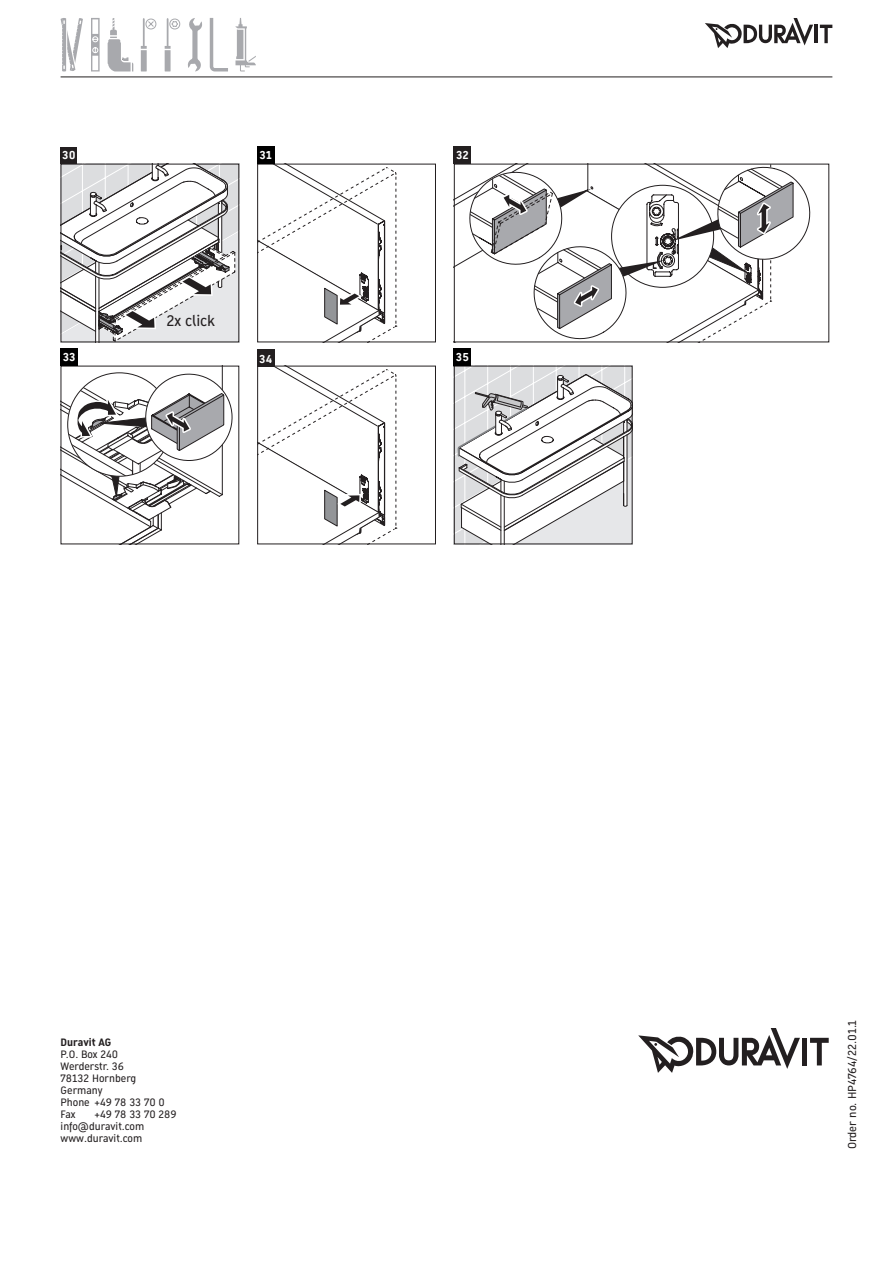
<style>
.page{position:relative;width:893px;height:1263px;background:#fff}
.page>*{position:absolute;margin:0;border:0;box-sizing:border-box;transform-origin:0 0}
.t1{font:15px "Dura Sans 110211";color:#231f20}
.t2{font:11.25px "Dura Sans 2014 c";color:#231f20}
.Bildnummern{font:700 11.25px "Dura Sans 2014 c";color:#fff}
.t3{font:10.5px/12px "Dura Sans 2014 c";color:#231f20}
.t4{font:700 10.5px "Dura Sans 2014 c";color:#231f20}
</style>
<div class="page">
<div style="left:802px;top:1038px;width:5px;height:27px;background:#231f20"></div>
<svg style="left:810px;top:1038px;width:19px;height:27px"></svg>
<svg style="left:638px;top:1028px;width:162px;height:45px"></svg>
<svg style="left:456px;top:368px;width:174px;height:174px"></svg>
<svg style="left:63px;top:166px;width:174px;height:174px"></svg>
<svg style="left:259px;top:166px;width:138px;height:174px"></svg>
<svg style="left:456px;top:166px;width:355px;height:174px"></svg>
<svg style="left:63px;top:368px;width:170px;height:174px"></svg>
<svg style="left:259px;top:368px;width:138px;height:174px"></svg>
<svg style="left:61px;top:18px;width:22px;height:53px"></svg>
<svg style="left:91px;top:18px;width:9px;height:53px"></svg>
<div style="left:92px;top:19px;width:6px;height:15px;background:#fff"></div>
<div style="left:92px;top:56px;width:6px;height:14px;background:#fff"></div>
<svg style="left:92px;top:36px;width:7px;height:18px"></svg>
<svg style="left:108px;top:18px;width:25px;height:53px"></svg>
<svg style="left:141px;top:18px;width:15px;height:53px"></svg>
<svg style="left:235px;top:18px;width:21px;height:53px"></svg>
<svg style="left:188px;top:18px;width:14px;height:53px"></svg>
<svg style="left:210px;top:18px;width:18px;height:53px"></svg>
<svg style="left:165px;top:18px;width:15px;height:53px"></svg>
<hr style="left:815px;top:25px;width:3px;height:18px;background:#231f20">
<svg style="left:820px;top:25px;width:12px;height:18px"></svg>
<svg style="left:705px;top:18px;width:108px;height:30px"></svg>
<div style="left:454px;top:366px;width:178px;height:178px;border:1px solid #231f20"></div>
<div style="left:257px;top:366px;width:179px;height:178px;border:1px solid #231f20"></div>
<div style="left:257px;top:164px;width:179px;height:178px;border:1px solid #231f20"></div>
<div style="left:257px;top:350px;width:17px;height:17px;background:#231f20"></div>
<div style="left:454px;top:147px;width:17px;height:17px;background:#231f20"></div>
<div style="left:454px;top:349px;width:17px;height:17px;background:#000"></div>
<div style="left:61px;top:349px;width:17px;height:17px;background:#000"></div>
<div style="left:257px;top:147px;width:17px;height:17px;background:#000"></div>
<div style="left:61px;top:147px;width:16px;height:16px;background:#231f20"></div>
<hr style="left:61px;top:77px;width:771px;height:1px;background:#231f20">
<p class="Bildnummern" style="left:62px;top:147px;width:15px">30</p>
<p class="Bildnummern" style="left:259px;top:148px;width:14px">31</p>
<p class="t1" style="left:167px;top:311px;width:50px">2x click</p>
<p class="Bildnummern" style="left:456px;top:148px;width:14px">32</p>
<p class="Bildnummern" style="left:63px;top:350px;width:14px">33</p>
<p class="Bildnummern" style="left:456px;top:350px;width:15px">35</p>
<p class="Bildnummern" style="left:259px;top:351px;width:14px">34</p>
<p class="t4" style="left:61px;top:1034px;width:52px">Duravit AG</p>
<p class="t3" style="left:61px;top:1048px;width:106px">P.O. Box 240<br>Werderstr. 36<br>78132 Hornberg<br>Germany<br>Phone +49 78 33 70 0<br>Fax</p>
<p class="t3" style="left:61px;top:1108px;width:118px;text-indent:34px">+49 78 33 70 289 info@duravit.com www.duravit.com</p>
<p class="t2" style="left:845px;top:1149px;width:131px;rotate:-90deg">Order no. HP4764/22.01.1</p>
</div>
